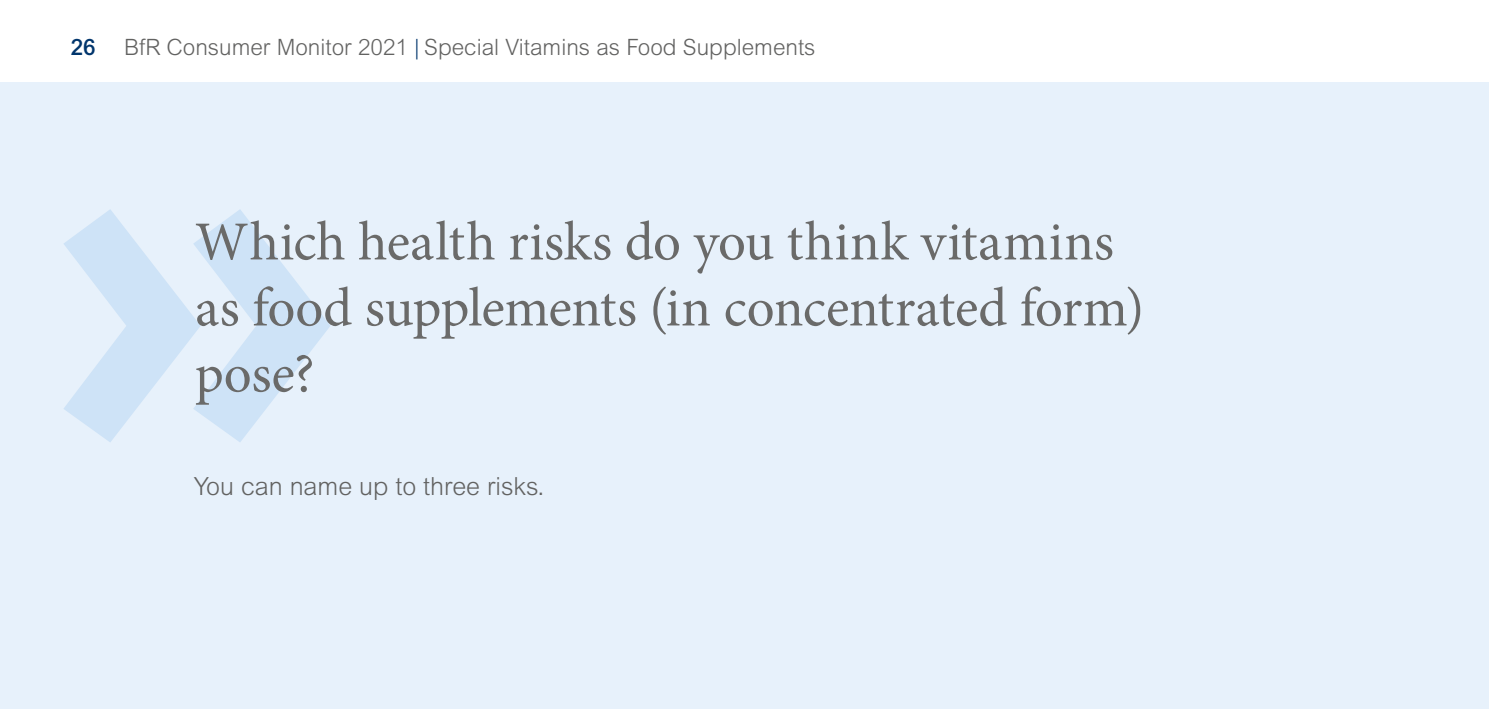
<style>
.page{position:relative;width:1489px;height:709px;background:#fff}
.page>*{position:absolute;margin:0;border:0;box-sizing:border-box;transform-origin:0 0}
.t1{font:900 375px "Meta OT";color:#cee3f7}
.Zitat__Head1{font:55px/66px "Minion Pro";letter-spacing:-.005em;color:#6a6a69}
.Zitat-Zusatzinfo{font:300 25px "Arial MT Pro";color:#626261}
.t2{font:300 22.5px "Arial MT Pro";color:#626261}
.t3{font:500 22.5px "Arial MT Pro";color:#00356c}
.s1{color:#00356c}
</style>
<div class="page">
<div style="left:0;top:83px;width:1488px;height:626px;background:#e7f1fb"></div>
<p class="t3" style="left:71px;top:34px;width:26px">26</p>
<p class="t2" style="left:124px;top:33px;width:693px">BfR Consumer Monitor 2021 <span class="s1">|</span> Special Vitamins as Food Supplements</p>
<h1 class="t1" style="left:46px;top:80px;width:302px">&gt;&gt;</h1>
<h1 class="Zitat__Head1" style="left:195px;top:209px;width:950px">Which health risks do you think vitamins as food supplements (in concentrated form) pose?</h1>
<p class="Zitat-Zusatzinfo" style="left:194px;top:471px;width:352px">You can name up to three risks.</p>
</div>
